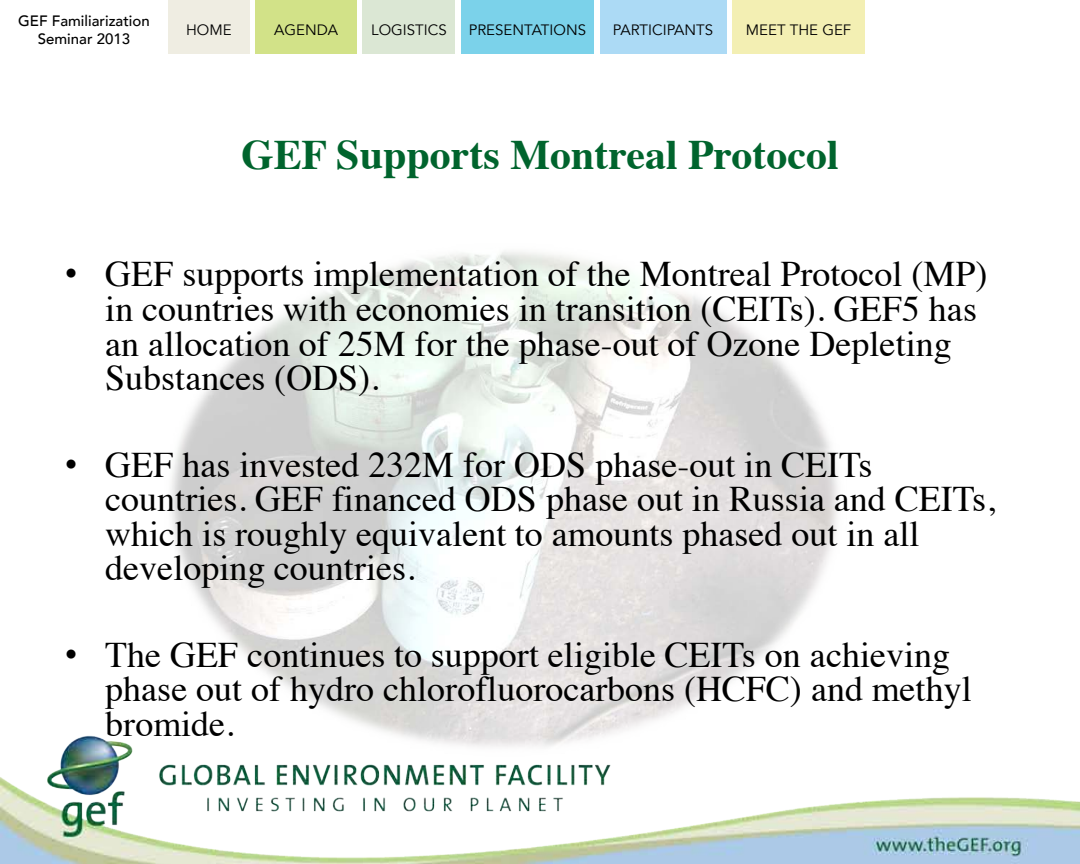
<style>
.page{position:relative;width:1080px;height:864px;background:#fff}
.page>*{position:absolute;margin:0;border:0;box-sizing:border-box;transform-origin:0 0}
.t1{font:700 42px "Times";color:#00642d}
.t2{font:36px/34.5px "Times";color:#000}
.t3{font:15px "Avenir";color:#000}
.t4{font:500 15px/18px "Avenir";color:#000;text-align:center}
.s1{font-family:"Arial"}
</style>
<div class="page">
<div style="left:168px;top:0;width:82px;height:54px;background:#efede2"></div>
<div style="left:600px;top:0;width:126px;height:54px;background:#acdaf5"></div>
<div style="left:363px;top:0;width:92px;height:54px;background:#dbe7d4"></div>
<div style="left:732px;top:0;width:133px;height:54px;background:#f3efb3"></div>
<div style="left:256px;top:0;width:101px;height:54px;background:#d2e288"></div>
<div style="left:461px;top:0;width:133px;height:54px;background:#7bd2ea"></div>
<img style="left:0;top:735px;width:1080px;height:129px">
<img style="left:162px;top:251px;width:684px;height:505px">
<p class="t4" style="left:18px;top:10px;width:133px">GEF Familiarization<br>Seminar 2013</p>
<p class="t3" style="left:186px;top:20px;width:47px">HOME</p>
<p class="t3" style="left:274px;top:20px;width:65px">AGENDA</p>
<p class="t3" style="left:371px;top:20px;width:77px">LOGISTICS</p>
<p class="t3" style="left:469px;top:20px;width:119px">PRESENTATIONS</p>
<p class="t3" style="left:613px;top:20px;width:102px">PARTICIPANTS</p>
<p class="t3" style="left:746px;top:20px;width:107px">MEET THE GEF</p>
<p class="t1" style="left:241px;top:115px;width:599px">GEF Supports Montreal Protocol</p>
<p class="t2" style="left:105px;top:254px;width:884px;text-indent:-40px"><span class="s1">•</span> GEF supports implementation of the Montreal Protocol (MP) in countries with economies in transition (CEITs). GEF5 has an allocation of 25M for the phase-out of Ozone Depleting Substances (ODS).</p>
<p class="t2" style="left:105px;top:444px;width:891px;text-indent:-40px"><span class="s1">•</span> GEF has invested 232M for ODS phase-out in CEITs countries. GEF financed ODS phase out in Russia and CEITs, which is roughly equivalent to amounts phased out in all developing countries.</p>
<p class="t2" style="left:105px;top:634px;width:868px;text-indent:-40px"><span class="s1">•</span> The GEF continues to support eligible CEITs on achieving phase out of hydro chlorofluorocarbons (HCFC) and methyl bromide.</p>
</div>
